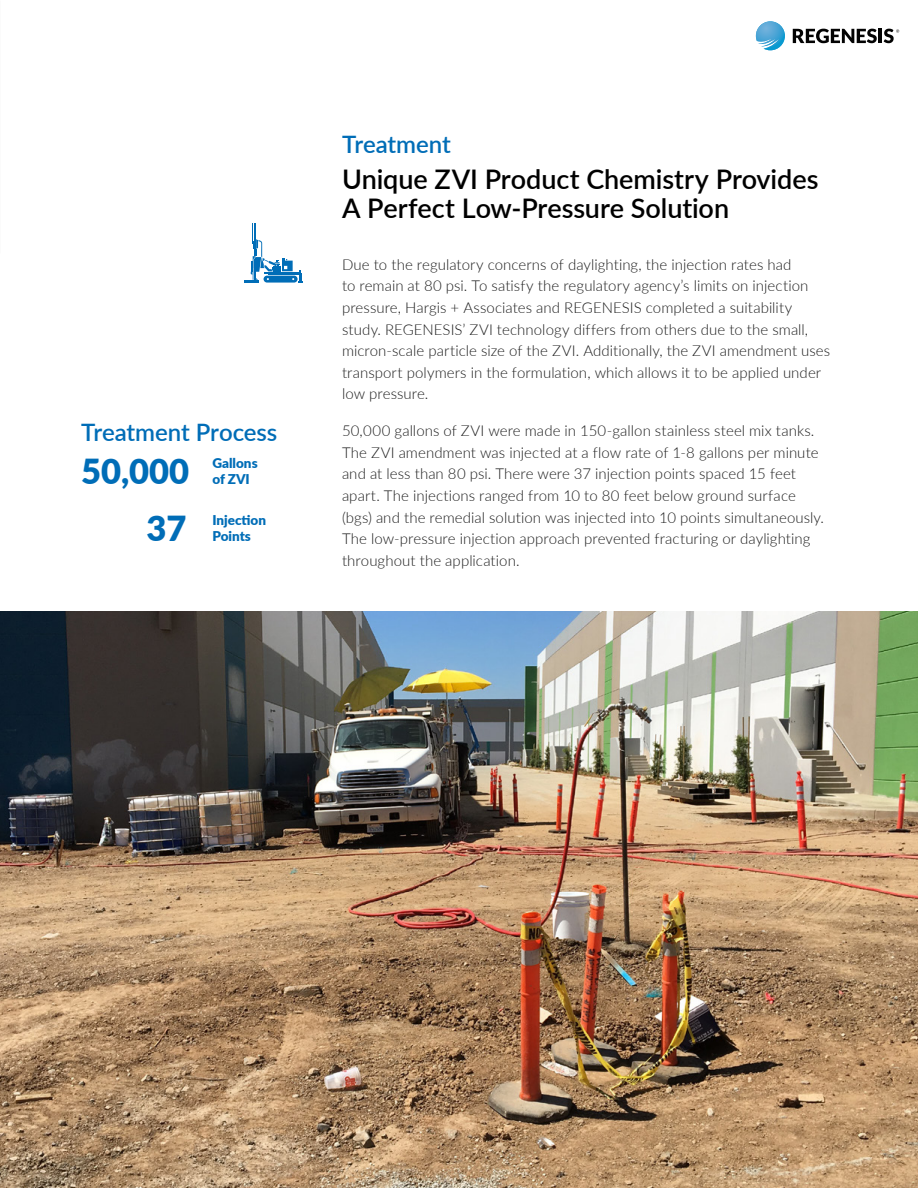
<style>
.page{position:relative;width:918px;height:1188px;background:#fff}
.page>*{position:absolute;margin:0;border:0;box-sizing:border-box;transform-origin:0 0}
.t1{font:900 34.5px/57.3px "Lato";color:#006db7;text-align:right}
.t2{font:600 27px/29.7px "Lato";letter-spacing:-.005em;color:#000}
.t3{font:600 24px "Lato";letter-spacing:-.005em;color:#006db7}
.t4{font:300 15px/21.6px "Lato";letter-spacing:.005em;color:#1d1d1d}
.t5{font:900 13.5px/16.2px "Lato";color:#006db7}
</style>
<div class="page">
<img style="left:0;top:611px;width:918px;height:577px">
<svg style="left:793px;top:29px;width:84px;height:14px"></svg>
<hr style="left:879px;top:29px;width:3px;height:14px;background:#030303">
<svg style="left:884px;top:29px;width:15px;height:14px"></svg>
<svg style="left:756px;top:21px;width:29px;height:29px"></svg>
<svg style="left:244px;top:223px;width:58px;height:60px"></svg>
<h3 class="t3" style="left:81px;top:414px;width:198px">Treatment Process</h3>
<h1 class="t1" style="left:81px;top:441px;width:110px">50,000<br>37</h1>
<p class="t5" style="left:212px;top:454px;width:47px">Gallons of ZVI</p>
<p class="t5" style="left:212px;top:512px;width:55px">Injection<br>Points</p>
<h3 class="t3" style="left:342px;top:127px;width:110px">Treatment</h3>
<h2 class="t2" style="left:342px;top:163px;width:478px">Unique ZVI Product Chemistry Provides<br>A Perfect Low-Pressure Solution</h2>
<p class="t4" style="left:342px;top:253px;width:490px">Due to the regulatory concerns of daylighting, the injection rates had<br>to remain at 80 psi. To satisfy the regulatory agency’s limits on injection pressure, Hargis + Associates and REGENESIS completed a suitability study. REGENESIS’ ZVI technology differs from others due to the small, micron-scale particle size of the ZVI. Additionally, the ZVI amendment uses transport polymers in the formulation, which allows it to be applied under low pressure.</p>
<p class="t4" style="left:342px;top:420px;width:483px">50,000 gallons of ZVI were made in 150-gallon stainless steel mix tanks.<br>The ZVI amendment was injected at a flow rate of 1-8 gallons per minute and at less than 80 psi. There were 37 injection points spaced 15 feet apart. The injections ranged from 10 to 80 feet below ground surface (bgs) and the remedial solution was injected into 10 points simultaneously.<br>The low-pressure injection approach prevented fracturing or daylighting throughout the application.</p>
</div>
